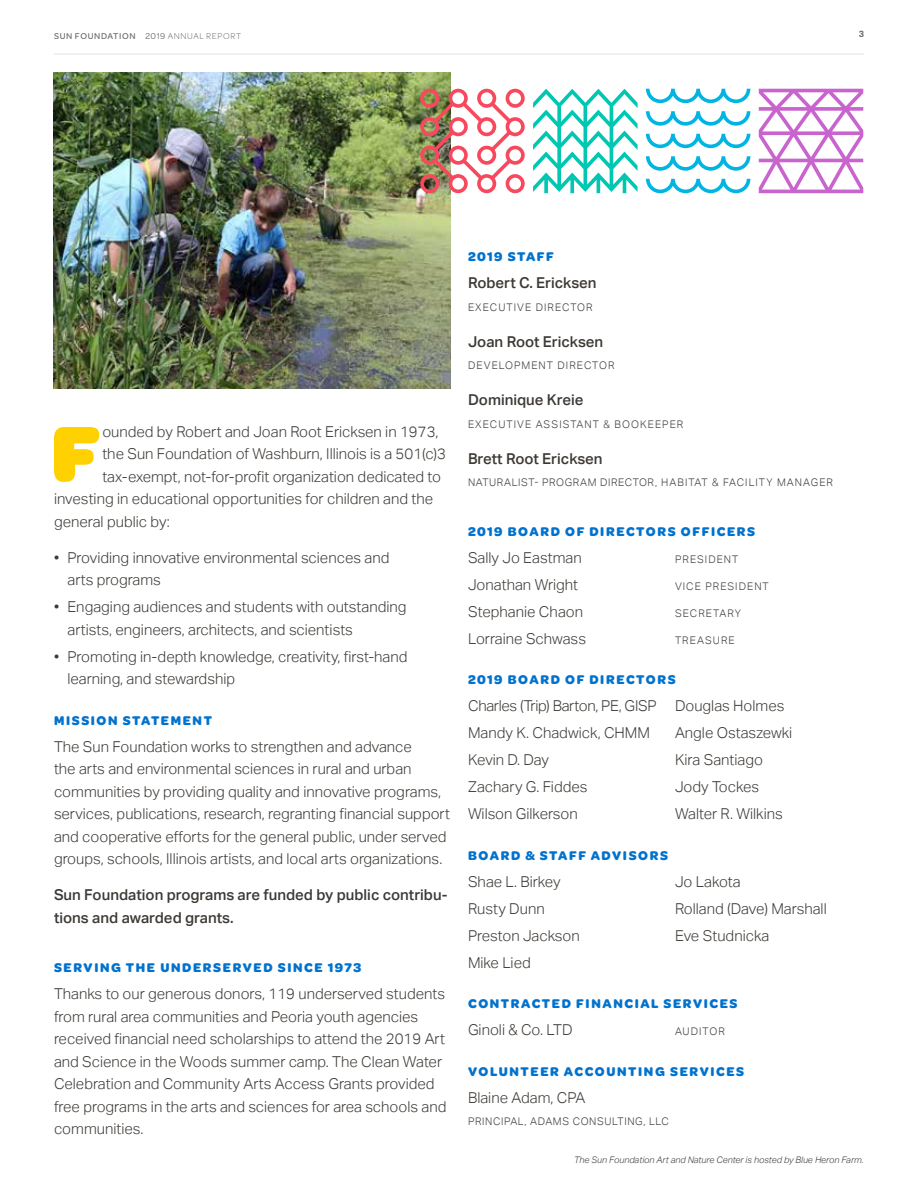
<style>
.page{position:relative;width:918px;height:1188px;background:#fff}
.page>*{position:absolute;margin:0;border:0;box-sizing:border-box;transform-origin:0 0}
.t1{font:900 84.3px "Omnes";color:#ffd100}
.t2{font:300 15px/22.5px "Aktiv Grotesk";color:#3d3935}
.t3{font:500 15px/22.5px "Aktiv Grotesk";color:#3d3935}
.t4{font:700 13.5px "Omnes";letter-spacing:.12em;color:#0072ce}
.t5{font:700 13.5px "Omnes";letter-spacing:.1em;color:#0072ce}
.t6{font:300 10.5px "Aktiv Grotesk";letter-spacing:.1em;color:#3d3935}
.t7{font:300 10.5px "Aktiv Grotesk";letter-spacing:.06em;color:#3d3935}
.t8{font:italic 300 9px "Aktiv Grotesk";color:#3d3935}
.t9{font:500 9px "Omnes";letter-spacing:.07em;color:#3d3935}
.t10{font:700 9px "Aktiv Grotesk";color:#3d3935}
.s1{font-weight:400}
.s2{font-weight:300}
</style>
<div class="page">
<hr style="left:54px;top:54px;width:810px;height:1px;background:#e2e1e1">
<img style="left:54px;top:72px;width:396px;height:316px">
<svg style="left:759px;top:89px;width:104px;height:104px"></svg>
<img style="left:420px;top:89px;width:105px;height:104px">
<svg style="left:646px;top:89px;width:104px;height:14px"></svg>
<svg style="left:646px;top:111px;width:104px;height:15px"></svg>
<svg style="left:646px;top:134px;width:104px;height:14px"></svg>
<svg style="left:646px;top:156px;width:104px;height:15px"></svg>
<svg style="left:646px;top:179px;width:104px;height:14px"></svg>
<svg style="left:533px;top:89px;width:105px;height:104px"></svg>
<p class="t9" style="left:54px;top:29px;width:189px">SUN FOUNDATION <span class="s1">2019</span> <span class="s2">ANNUAL REPORT</span></p>
<p class="t10" style="left:859px;top:28px;width:7px">3</p>
<h1 class="t1" style="left:51px;top:393px;width:51px">F</h1>
<p class="t2" style="left:102px;top:420px;width:338px">ounded by Robert and Joan Root Ericksen in 1973,</p>
<p class="t2" style="left:102px;top:443px;width:345px">the Sun Foundation of Washburn, Illinois is a 501(c)3</p>
<p class="t2" style="left:102px;top:465px;width:340px">tax-exempt, not-for-profit organization dedicated to</p>
<p class="t2" style="left:54px;top:488px;width:381px">investing in educational opportunities for children and the</p>
<p class="t2" style="left:54px;top:510px;width:117px">general public by:</p>
<p class="t2" style="left:68px;top:546px;width:323px;text-indent:-14px">• Providing innovative environmental sciences and arts programs</p>
<p class="t2" style="left:68px;top:596px;width:341px;text-indent:-14px">• Engaging audiences and students with outstanding artists, engineers, architects, and scientists</p>
<p class="t2" style="left:68px;top:645px;width:342px;text-indent:-14px">• Promoting in-depth knowledge, creativity, first-hand learning, and stewardship</p>
<p class="t4" style="left:54px;top:710px;width:159px">MISSION STATEMENT</p>
<p class="t2" style="left:54px;top:735px;width:398px">The Sun Foundation works to strengthen and advance<br>the arts and environmental sciences in rural and urban communities by providing quality and innovative programs, services, publications, research, regranting financial support and cooperative efforts for the general public, under served groups, schools, Illinois artists, and local arts organizations.</p>
<p class="t3" style="left:54px;top:884px;width:395px">Sun Foundation programs are funded by public contribu&shy;tions and awarded grants.</p>
<p class="t4" style="left:54px;top:958px;width:309px">SERVING THE UNDERSERVED SINCE 1973</p>
<p class="t2" style="left:54px;top:983px;width:394px">Thanks to our generous donors, 119 underserved students from rural area communities and Peoria youth agencies received financial need scholarships to attend the 2019 Art and Science in the Woods summer camp. The Clean Water Celebration and Community Arts Access Grants provided free programs in the arts and sciences for area schools and communities.</p>
<p class="t5" style="left:468px;top:247px;width:87px">2019 STAFF</p>
<p class="t3" style="left:468px;top:272px;width:130px">Robert C. Ericksen</p>
<p class="t6" style="left:468px;top:301px;width:126px">EXECUTIVE DIRECTOR</p>
<p class="t3" style="left:468px;top:330px;width:137px">Joan Root Ericksen</p>
<p class="t6" style="left:468px;top:359px;width:148px">DEVELOPMENT DIRECTOR</p>
<p class="t3" style="left:468px;top:389px;width:117px">Dominique Kreie</p>
<p class="t6" style="left:468px;top:418px;width:217px">EXECUTIVE ASSISTANT &amp; BOOKEEPER</p>
<p class="t3" style="left:468px;top:447px;width:136px">Brett Root Ericksen</p>
<p class="t7" style="left:468px;top:476px;width:367px">NATURALIST- PROGRAM DIRECTOR, HABITAT &amp; FACILITY MANAGER</p>
<p class="t4" style="left:468px;top:522px;width:289px">2019 BOARD OF DIRECTORS OFFICERS</p>
<p class="t2" style="left:468px;top:546px;width:115px">Sally Jo Eastman</p>
<p class="t6" style="left:675px;top:553px;width:65px">PRESIDENT</p>
<p class="t2" style="left:468px;top:573px;width:112px">Jonathan Wright</p>
<p class="t6" style="left:675px;top:580px;width:95px">VICE PRESIDENT</p>
<p class="t2" style="left:468px;top:600px;width:117px">Stephanie Chaon</p>
<p class="t6" style="left:675px;top:607px;width:68px">SECRETARY</p>
<p class="t2" style="left:468px;top:627px;width:120px">Lorraine Schwass</p>
<p class="t6" style="left:675px;top:634px;width:61px">TREASURE</p>
<p class="t4" style="left:468px;top:670px;width:209px">2019 BOARD OF DIRECTORS</p>
<p class="t2" style="left:468px;top:693px;width:190px;line-height:27px">Charles (Trip) Barton, PE, GISP<br>Mandy K. Chadwick, CHMM<br>Kevin D. Day<br>Zachary G. Fiddes<br>Wilson Gilkerson</p>
<p class="t2" style="left:675px;top:693px;width:119px;line-height:27px">Douglas Holmes<br>Angle Ostaszewki<br>Kira Santiago<br>Jody Tockes<br>Walter R. Wilkins</p>
<p class="t4" style="left:468px;top:846px;width:201px">BOARD &amp; STAFF ADVISORS</p>
<p class="t2" style="left:468px;top:868px;width:113px;line-height:27px">Shae L. Birkey<br>Rusty Dunn<br>Preston Jackson<br>Mike Lied</p>
<p class="t2" style="left:675px;top:868px;width:153px;line-height:27px">Jo Lakota<br>Rolland (Dave) Marshall<br>Eve Studnicka</p>
<p class="t4" style="left:468px;top:994px;width:271px">CONTRACTED FINANCIAL SERVICES</p>
<p class="t2" style="left:468px;top:1019px;width:106px">Ginoli &amp; Co. LTD</p>
<p class="t6" style="left:675px;top:1025px;width:51px">AUDITOR</p>
<p class="t4" style="left:468px;top:1062px;width:278px">VOLUNTEER ACCOUNTING SERVICES</p>
<p class="t2" style="left:468px;top:1086px;width:119px">Blaine Adam, CPA</p>
<p class="t7" style="left:468px;top:1115px;width:202px">PRINCIPAL, ADAMS CONSULTING, LLC</p>
<p class="t8" style="left:574px;top:1155px;width:291px">The Sun Foundation Art and Nature Center is hosted by Blue Heron Farm.</p>
</div>
